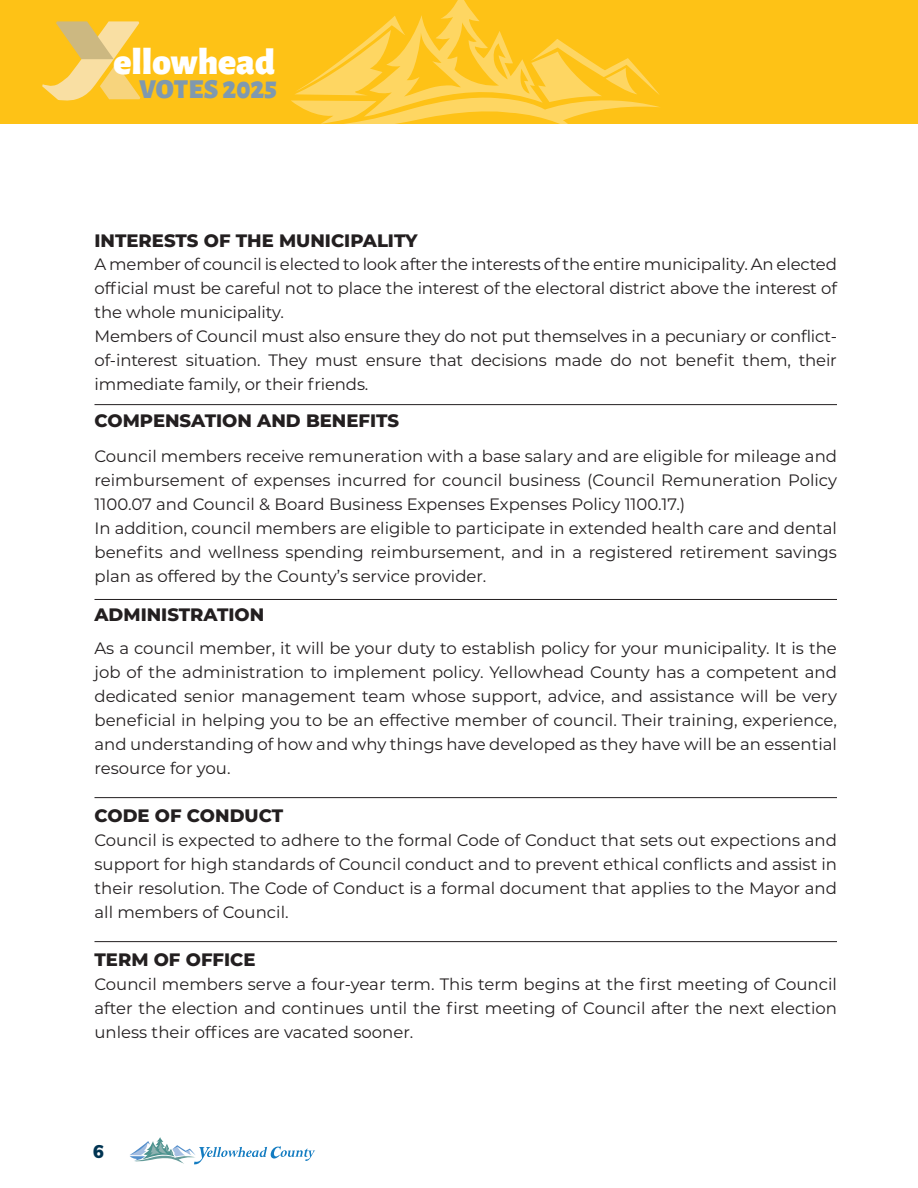
<style>
.page{position:relative;width:918px;height:1188px;background:#fff}
.page>*{position:absolute;margin:0;border:0;box-sizing:border-box;transform-origin:0 0}
.t1{font:900 37.35px "Alegreya Sans";color:#fff}
.t2{font:900 27.6px "Alegreya Sans";color:#7f99af}
.t3{font:800 18px "Montserrat";color:#231f20}
.t4{font:900 18px "Muli";color:#003452}
.t5{font:16.5px/24px "Montserrat";color:#231f20;text-align:justify}
</style>
<div class="page">
<div style="left:0;top:0;width:918px;height:124px;background:#fec216"></div>
<svg style="left:291px;top:0;width:369px;height:124px"></svg>
<svg style="left:130px;top:1137px;width:185px;height:27px"></svg>
<svg style="left:42px;top:21px;width:98px;height:80px"></svg>
<hr style="left:94px;top:404px;width:743px;height:1px;background:#231f20">
<hr style="left:94px;top:599px;width:743px;height:1px;background:#231f20">
<hr style="left:94px;top:797px;width:743px;height:1px;background:#231f20">
<hr style="left:94px;top:941px;width:743px;height:1px;background:#231f20">
<h1 class="t1" style="left:114px;top:32px;width:163px">ellowhead</h1>
<h2 class="t2" style="left:139px;top:67px;width:140px">VOTES 2025</h2>
<p class="t3" style="left:94px;top:227px;width:325px">INTERESTS OF THE MUNICIPALITY</p>
<p class="t5" style="left:94px;top:252px;width:744px;text-align:left">A member of council is elected to look after the interests of the entire municipality. An elected official must be careful not to place the interest of the electoral district above the interest of the whole municipality.<br>Members of Council must also ensure they do not put themselves in a pecuniary or conflict&shy;of-interest situation. They must ensure that decisions made do not benefit them, their immediate family, or their friends.</p>
<p class="t3" style="left:94px;top:407px;width:306px">COMPENSATION AND BENEFITS</p>
<p class="t5" style="left:94px;top:444px;width:744px;text-align:left">Council members receive remuneration with a base salary and are eligible for mileage and reimbursement of expenses incurred for council business (Council Remuneration Policy 1100.07 and Council &amp; Board Business Expenses Expenses Policy 1100.17.)<br>In addition, council members are eligible to participate in extended health care and dental benefits and wellness spending reimbursement, and in a registered retirement savings plan as offered by the County’s service provider.</p>
<p class="t3" style="left:94px;top:602px;width:171px">ADMINISTRATION</p>
<p class="t5" style="left:94px;top:636px;width:744px">As a council member, it will be your duty to establish policy for your municipality. It is the job of the administration to implement policy. Yellowhead County has a competent and dedicated senior management team whose support, advice, and assistance will be very beneficial in helping you to be an effective member of council. Their training, experience, and understanding of how and why things have developed as they have will be an essential resource for you.</p>
<p class="t3" style="left:94px;top:802px;width:190px">CODE OF CONDUCT</p>
<p class="t5" style="left:94px;top:828px;width:744px">Council is expected to adhere to the formal Code of Conduct that sets out expections and support for high standards of Council conduct and to prevent ethical conflicts and assist in their resolution. The Code of Conduct is a formal document that applies to the Mayor and all members of Council.</p>
<p class="t3" style="left:94px;top:946px;width:163px">TERM OF OFFICE</p>
<p class="t5" style="left:94px;top:972px;width:744px">Council members serve a four-year term. This term begins at the first meeting of Council after the election and continues until the first meeting of Council after the next election unless their offices are vacated sooner.</p>
<p class="t4" style="left:93px;top:1138px;width:12px">6</p>
</div>
